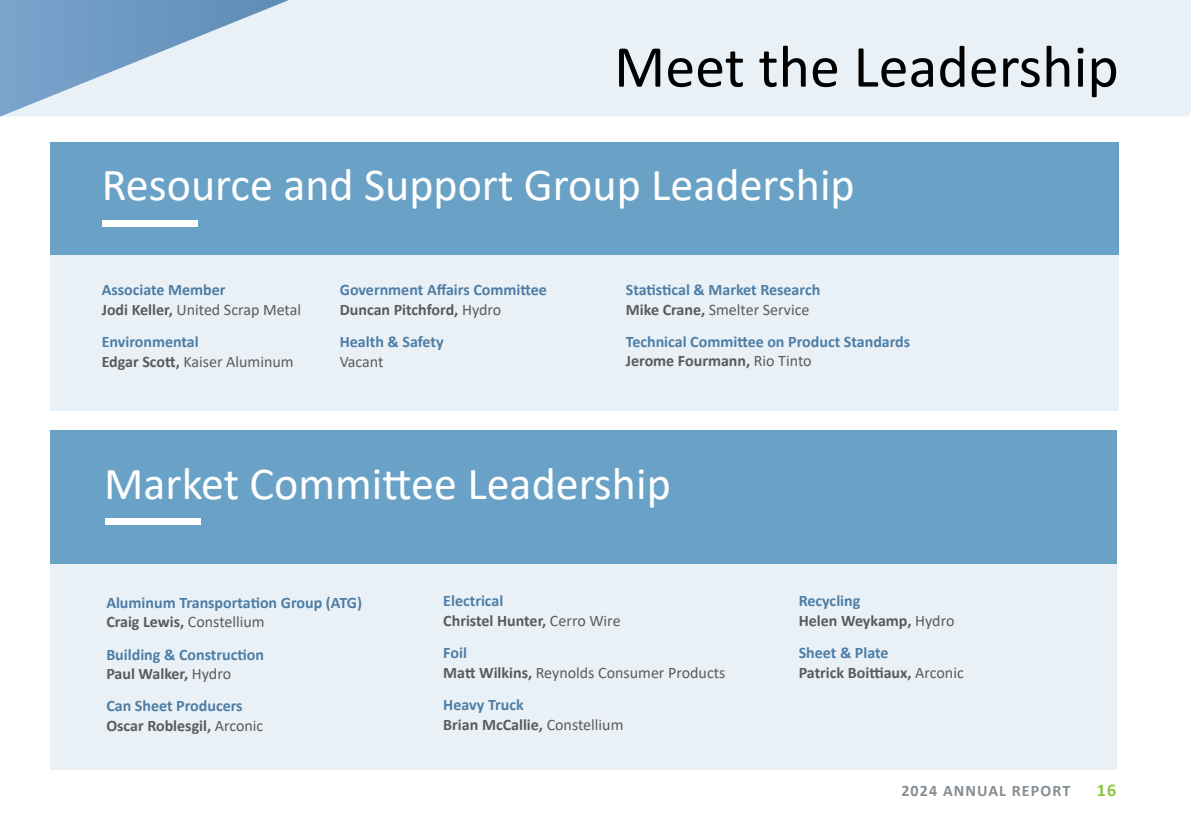
<style>
.page{position:relative;width:1191px;height:840px;background:#fff}
.page>*{position:absolute;margin:0;border:0;box-sizing:border-box;transform-origin:0 0}
.t1{font:60px "Calibri";color:#000}
.t2{font:46px "Calibri";color:#fff}
.t3{font:700 18px "Calibri";color:#89c541}
.t4{font:700 16px "Calibri";color:#4d7da6}
.t5{font:700 16px/19.8px "Calibri";color:#5a5a5d}
.t6{font:16px/19.8px "Calibri";color:#5a5a5d}
.t7{font:700 16px "Calibri";letter-spacing:.07em;color:#858d92}
.s1{font-weight:700}
.s2{font-weight:400}
.s3{color:#4d7da6}
.s4{font-weight:700;color:#4d7da6}
</style>
<div class="page">
<div style="left:289px;top:0;width:902px;height:117px;background:#e9f1f6"></div>
<svg style="left:1px;top:0;width:288px;height:117px;background:#acc5dd"></svg>
<hr style="left:0;top:0;width:1px;height:117px;background:#7da5ce">
<div style="left:50px;top:563px;width:1066px;height:205px;background:#e9f1f6"></div>
<div style="left:50px;top:254px;width:1069px;height:156px;background:#e9f1f6"></div>
<div style="left:50px;top:142px;width:1069px;height:112px;background:#6aa2c7"></div>
<div style="left:50px;top:430px;width:1066px;height:133px;background:#6aa2c7"></div>
<div style="left:103px;top:220px;width:95px;height:7px;background:#fff"></div>
<div style="left:105px;top:518px;width:95px;height:7px;background:#fff"></div>
<p class="t1" style="left:614px;top:25px;width:506px">Meet the Leadership</p>
<p class="t2" style="left:102px;top:153px;width:754px">Resource and Support Group Leadership</p>
<p class="t4" style="left:102px;top:278px;width:125px">Associate Member</p>
<p class="t6" style="left:102px;top:299px;width:201px"><span class="s1">Jodi Keller,</span> United Scrap Metal</p>
<p class="t4" style="left:102px;top:330px;width:99px">Environmental</p>
<p class="t6" style="left:102px;top:351px;width:193px"><span class="s1">Edgar Scott,</span> Kaiser Aluminum</p>
<p class="t4" style="left:340px;top:278px;width:208px">Government Affairs Committee</p>
<p class="t5" style="left:340px;top:299px;width:163px">Duncan Pitchford, <span class="s2">Hydro</span></p>
<p class="t4" style="left:340px;top:330px;width:105px">Health &amp; Safety</p>
<p class="t6" style="left:340px;top:351px;width:45px">Vacant</p>
<p class="t4" style="left:626px;top:278px;width:196px">Statistical &amp; Market Research</p>
<p class="t6" style="left:626px;top:299px;width:185px"><span class="s1">Mike Crane,</span> Smelter Service</p>
<p class="t4" style="left:626px;top:330px;width:286px">Technical Committee on Product Standards</p>
<p class="t5" style="left:626px;top:351px;width:187px">Jerome Fourmann, <span class="s2">Rio Tinto</span></p>
<p class="t2" style="left:104px;top:452px;width:568px">Market Committee Leadership</p>
<p class="t4" style="left:106px;top:590px;width:257px">Aluminum Transportation Group (ATG)</p>
<p class="t5" style="left:106px;top:611px;width:160px">Craig Lewis, <span class="s2">Constellium</span></p>
<p class="t4" style="left:106px;top:642px;width:159px">Building &amp; Construction</p>
<p class="t5" style="left:106px;top:663px;width:126px">Paul Walker, <span class="s2">Hydro</span></p>
<p class="t4" style="left:106px;top:694px;width:138px">Can Sheet Producers</p>
<p class="t5" style="left:106px;top:715px;width:158px">Oscar Roblesgil, <span class="s2">Arconic</span></p>
<p class="t5" style="left:443px;top:590px;width:179px"><span class="s3">Electrical<br></span>Christel Hunter, <span class="s2">Cerro Wire</span></p>
<p class="t6" style="left:443px;top:642px;width:284px"><span class="s4">Foil<br></span><span class="s1">Matt Wilkins,</span> Reynolds Consumer Products</p>
<p class="t5" style="left:443px;top:694px;width:182px"><span class="s3">Heavy Truck<br></span>Brian McCallie, <span class="s2">Constellium</span></p>
<p class="t4" style="left:798px;top:589px;width:63px">Recycling</p>
<p class="t5" style="left:798px;top:610px;width:157px">Helen Weykamp, <span class="s2">Hydro</span></p>
<p class="t4" style="left:798px;top:641px;width:91px">Sheet &amp; Plate</p>
<p class="t5" style="left:798px;top:662px;width:166px">Patrick Boittiaux, <span class="s2">Arconic</span></p>
<p class="t7" style="left:901px;top:778px;width:170px">2024 ANNUAL REPORT</p>
<p class="t3" style="left:1096px;top:776px;width:21px">16</p>
</div>
